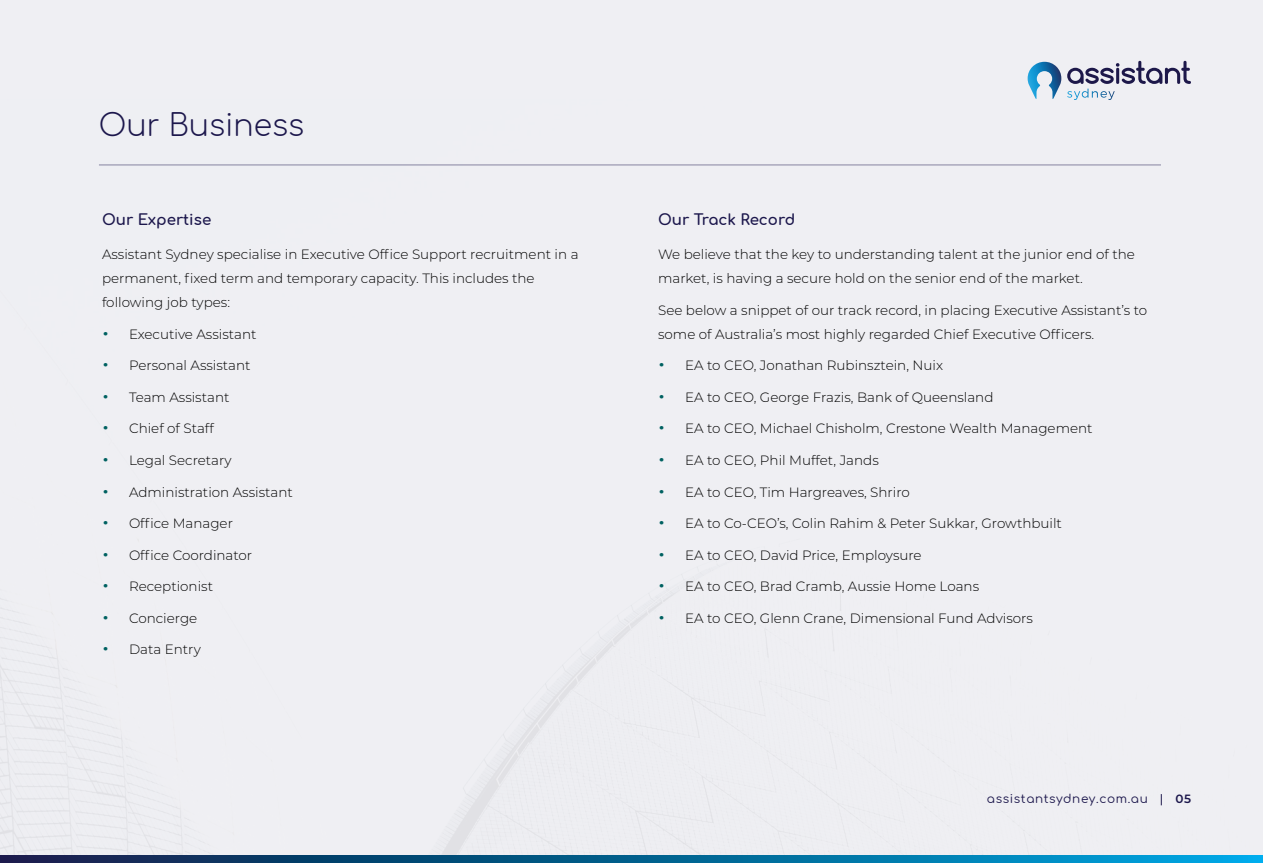
<style>
.page{position:relative;width:1263px;height:863px;background:#fff}
.page>*{position:absolute;margin:0;border:0;box-sizing:border-box;transform-origin:0 0}
.t1{font:300 30px "Comfortaa";color:#1c174c}
.t2{font:700 15px "Comfortaa";color:#1c174c}
.t3{font:300 13.5px/24px "Montserrat";color:#000}
.t4{font:12px "Comfortaa";letter-spacing:.05em;color:#1c174c}
.s1{font-family:"Gotham";font-size:15px;color:#006161}
.s2{font-family:"Montserrat";font-weight:500}
.s3{font-family:"Montserrat";font-weight:600}
</style>
<div class="page">
<div style="left:0;top:0;width:1263px;height:862px;background:#efeff3"></div>
<svg style="left:0;top:855px;width:1263px;height:7px"></svg>
<svg style="left:1028px;top:62px;width:33px;height:37px"></svg>
<svg style="left:1067px;top:61px;width:124px;height:39px"></svg>
<hr style="left:99px;top:165px;width:1062px;height:1px;background:#1c174c">
<h1 class="t1" style="left:99px;top:98px;width:207px">Our Business</h1>
<p class="t2" style="left:102px;top:205px;width:111px">Our Expertise</p>
<p class="t3" style="left:102px;top:242px;width:478px">Assistant Sydney specialise in Executive Office Support recruitment in a permanent, fixed term and temporary capacity. This includes the following job types:</p>
<p class="t3" style="left:102px;top:322px;width:156px"><span class="s1">•</span> Executive Assistant</p>
<p class="t3" style="left:102px;top:353px;width:150px"><span class="s1">•</span> Personal Assistant</p>
<p class="t3" style="left:102px;top:385px;width:129px"><span class="s1">•</span> Team Assistant</p>
<p class="t3" style="left:102px;top:416px;width:113px"><span class="s1">•</span> Chief of Staff</p>
<p class="t3" style="left:102px;top:448px;width:131px"><span class="s1">•</span> Legal Secretary</p>
<p class="t3" style="left:102px;top:479px;width:192px"><span class="s1">•</span> Administration Assistant</p>
<p class="t3" style="left:102px;top:511px;width:133px"><span class="s1">•</span> Office Manager</p>
<p class="t3" style="left:102px;top:542px;width:152px"><span class="s1">•</span> Office Coordinator</p>
<p class="t3" style="left:102px;top:574px;width:113px"><span class="s1">•</span> Receptionist</p>
<p class="t3" style="left:102px;top:605px;width:97px"><span class="s1">•</span> Concierge</p>
<p class="t3" style="left:102px;top:637px;width:100px"><span class="s1">•</span> Data Entry</p>
<p class="t2" style="left:658px;top:205px;width:139px">Our Track Record</p>
<p class="t3" style="left:658px;top:242px;width:478px">We believe that the key to understanding talent at the junior end of the market, is having a secure hold on the senior end of the market.</p>
<p class="t3" style="left:658px;top:298px;width:491px">See below a snippet of our track record, in placing Executive Assistant’s to some of Australia’s most highly regarded Chief Executive Officers.</p>
<p class="t3" style="left:658px;top:353px;width:286px"><span class="s1">•</span> EA to CEO, Jonathan Rubinsztein, Nuix</p>
<p class="t3" style="left:658px;top:385px;width:337px"><span class="s1">•</span> EA to CEO, George Frazis, Bank of Queensland</p>
<p class="t3" style="left:658px;top:416px;width:436px"><span class="s1">•</span> EA to CEO, Michael Chisholm, Crestone Wealth Management</p>
<p class="t3" style="left:658px;top:448px;width:222px"><span class="s1">•</span> EA to CEO, Phil Muffet, Jands</p>
<p class="t3" style="left:658px;top:479px;width:253px"><span class="s1">•</span> EA to CEO, Tim Hargreaves, Shriro</p>
<p class="t3" style="left:658px;top:511px;width:405px"><span class="s1">•</span> EA to Co-CEO’s, Colin Rahim &amp; Peter Sukkar, Growthbuilt</p>
<p class="t3" style="left:658px;top:542px;width:265px"><span class="s1">•</span> EA to CEO, David Price, Employsure</p>
<p class="t3" style="left:658px;top:574px;width:322px"><span class="s1">•</span> EA to CEO, Brad Cramb, Aussie Home Loans</p>
<p class="t3" style="left:658px;top:605px;width:376px"><span class="s1">•</span> EA to CEO, Glenn Crane, Dimensional Fund Advisors</p>
<p class="t4" style="left:987px;top:787px;width:206px">assistantsydney.com.au <span class="s2">|</span> <span class="s3">05</span></p>
</div>
